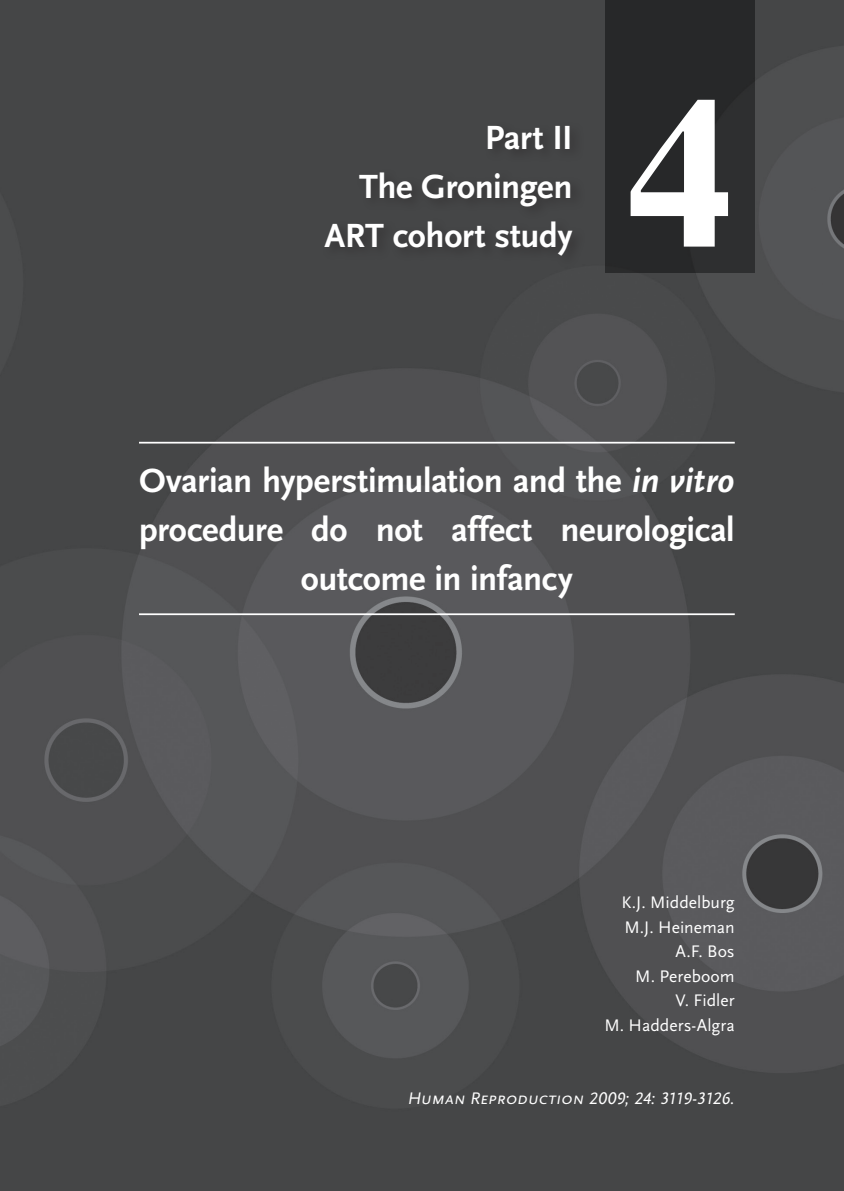
<style>
.page{position:relative;width:844px;height:1191px;background:#fff}
.page>*{position:absolute;margin:0;border:0;box-sizing:border-box;transform-origin:0 0}
.Standaard{font:700 213.5px "Times";color:#fff}
.TITEL{font:700 35px/49px "Scala Sans";letter-spacing:-.01em;color:#fff;text-align:center}
.Chapter_2{font:700 35px/49px "Scala Sans";letter-spacing:-.01em;color:#fff;text-align:right}
.H_Bron{font:17.5px "Scala Sans";color:#fff}
.H_Bron2{font:italic 17.5px "Scala Sans Caps";letter-spacing:-.005em;color:#fff}
.s1{font-style:italic}
</style>
<div class="page">
<img style="left:0;top:0;width:843px;height:1191px">
<div style="left:605px;top:0;width:149px;height:273px;background:#272829"></div>
<div style="left:321px;top:121px;width:264px;height:147px;background:#444546"></div>
<hr style="left:139px;top:442px;width:595px;height:1px;background:#fff">
<hr style="left:139px;top:613px;width:595px;height:2px;background:#fff">
<p class="Chapter_2" style="left:484px;top:114px;width:89px">Part II</p>
<p class="Chapter_2" style="left:324px;top:163px;width:249px">The Groningen<br>ART cohort study</p>
<p class="Standaard" style="left:626px;top:-30px;width:108px">4</p>
<p class="TITEL" style="left:139px;top:457px;width:597px">Ovarian hyperstimulation and the <span class="s1">in vitro </span>procedure do not affect neurological outcome in infancy</p>
<p class="H_Bron" style="left:621px;top:893px;width:115px">K.J. Middelburg</p>
<p class="H_Bron" style="left:624px;top:917px;width:112px">M.J. Heineman</p>
<p class="H_Bron" style="left:675px;top:942px;width:61px">A.F. Bos</p>
<p class="H_Bron" style="left:635px;top:966px;width:101px">M. Pereboom</p>
<p class="H_Bron" style="left:675px;top:991px;width:61px">V. Fidler</p>
<p class="H_Bron" style="left:604px;top:1015px;width:132px">M. Hadders-Algra</p>
<p class="H_Bron2" style="left:408px;top:1089px;width:328px">Human Reproduction 2009; 24: 3119-3126.</p>
</div>
